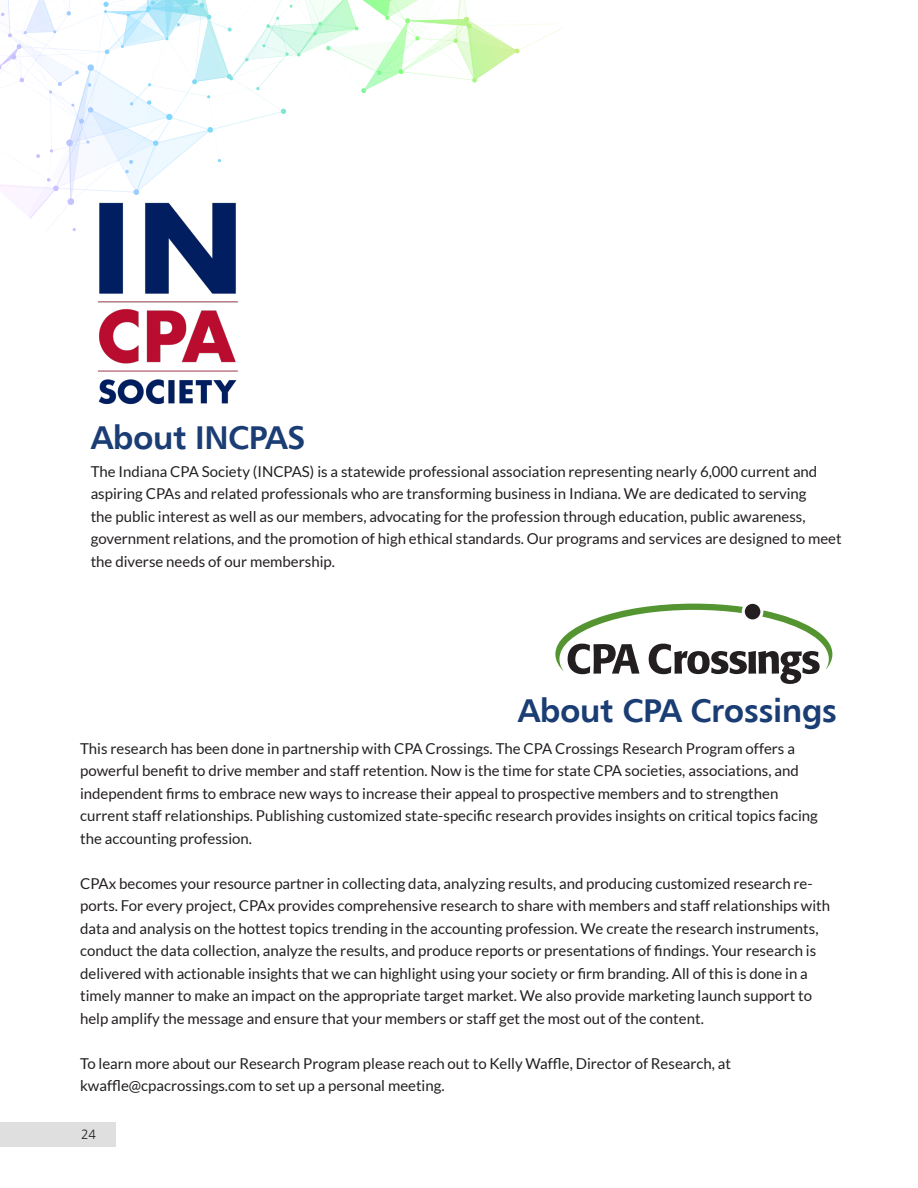
<style>
.page{position:relative;width:918px;height:1188px;background:#fff}
.page>*{position:absolute;margin:0;border:0;box-sizing:border-box;transform-origin:0 0}
.Section_Title{font:700 33px "Humanist 777 BT";letter-spacing:-.015em;color:#1a3d74}
.Body{font:15px/22.5px "Lato";color:#231f20}
.t1{font:300 13.5px "Humanist 777 BT";color:#231f20}
</style>
<div class="page">
<div style="left:0;top:1122px;width:116px;height:25px;background:#dfdfdf"></div>
<svg style="left:0;top:0;width:563px;height:231px"></svg>
<img style="left:91px;top:197px;width:155px;height:208px">
<svg style="left:555px;top:604px;width:277px;height:80px"></svg>
<div style="left:745px;top:604px;width:15px;height:15px;background:#231f20;border-radius:50%"></div>
<p class="Section_Title" style="left:91px;top:416px;width:216px">About INCPAS</p>
<p class="Body" style="left:91px;top:460px;width:752px">The Indiana CPA Society (INCPAS) is a statewide professional association representing nearly 6,000 current and aspiring CPAs and related professionals who are transforming business in Indiana. We are dedicated to serving<br>the public interest as well as our members, advocating for the profession through education, public awareness, government relations, and the promotion of high ethical standards. Our programs and services are designed to meet the diverse needs of our membership.</p>
<p class="Section_Title" style="left:518px;top:690px;width:321px">About CPA Crossings</p>
<p class="Body" style="left:80px;top:737px;width:739px">This research has been done in partnership with CPA Crossings. The CPA Crossings Research Program offers a powerful benefit to drive member and staff retention. Now is the time for state CPA societies, associations, and independent firms to embrace new ways to increase their appeal to prospective members and to strengthen current staff relationships. Publishing customized state-specific research provides insights on critical topics facing the accounting profession.</p>
<p class="Body" style="left:80px;top:872px;width:752px">CPAx becomes your resource partner in collecting data, analyzing results, and producing customized research re&shy;ports. For every project, CPAx provides comprehensive research to share with members and staff relationships with data and analysis on the hottest topics trending in the accounting profession. We create the research instruments, conduct the data collection, analyze the results, and produce reports or presentations of findings. Your research is delivered with actionable insights that we can highlight using your society or firm branding. All of this is done in a timely manner to make an impact on the appropriate target market. We also provide marketing launch support to help amplify the message and ensure that your members or staff get the most out of the content.</p>
<p class="Body" style="left:80px;top:1052px;width:653px">To learn more about our Research Program please reach out to Kelly Waffle, Director of Research, at kwaffle@cpacrossings.com to set up a personal meeting.</p>
<p class="t1" style="left:81px;top:1126px;width:17px">24</p>
</div>
